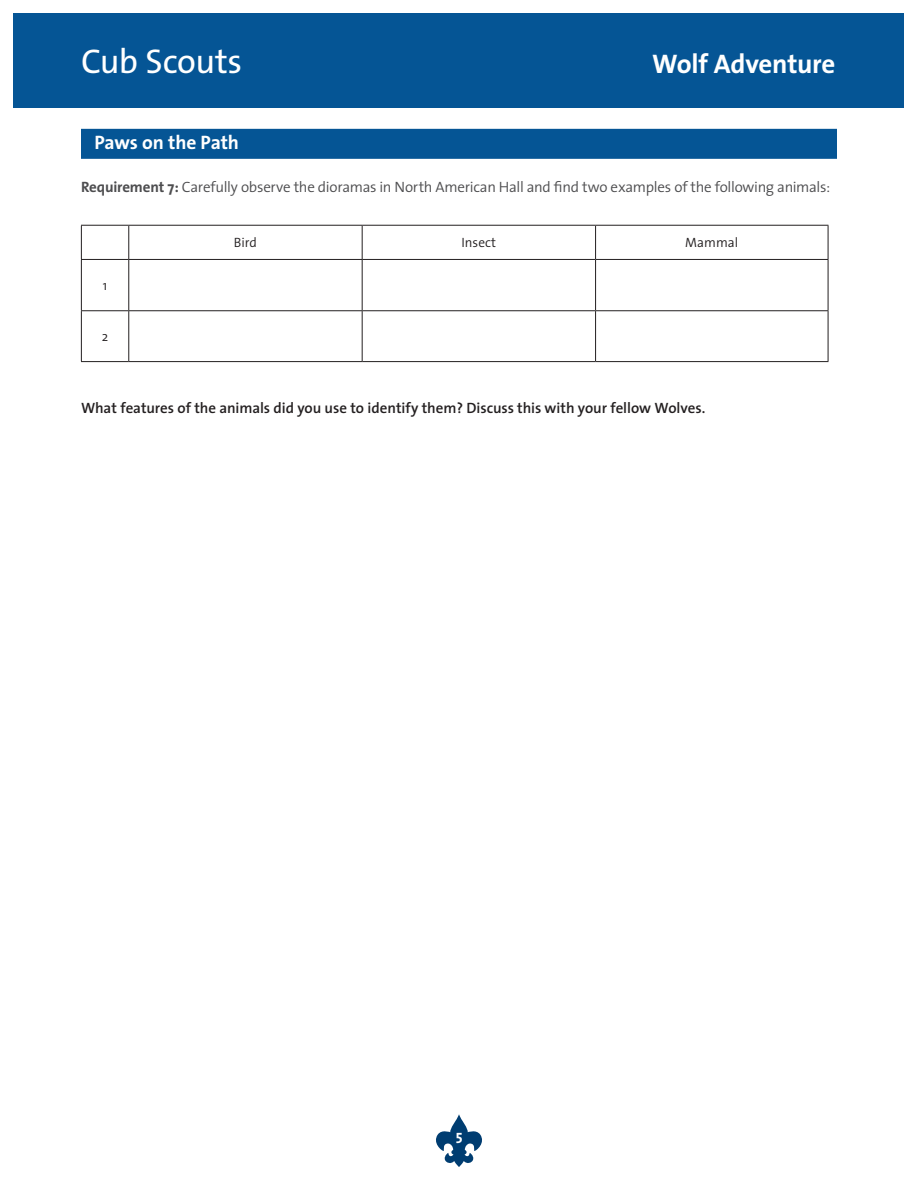
<style>
.page{position:relative;width:918px;height:1188px;background:#fff}
.page>*{position:absolute;margin:0;border:0;box-sizing:border-box;transform-origin:0 0}
.t1{font:34.5px "The Sans";letter-spacing:-.015em;color:#fff}
.t2{font:700 27px "The Sans";letter-spacing:-.01em;color:#fff}
.t3{font:700 19.5px "The Sans";letter-spacing:-.01em;color:#fff}
.t4{font:300 15px "The Sans";letter-spacing:-.015em;color:#4d4d4f}
.t5{font:600 15px "The Sans";letter-spacing:-.005em;color:#231f20}
.t6{font:15px "The Sans Bold Caps";color:#fff}
.t7{font:300 13.5px "The Sans";color:#231f20}
.s1{font-weight:700}
</style>
<div class="page">
<svg style="left:436px;top:1114px;width:46px;height:53px"></svg>
<div style="left:14px;top:14px;width:890px;height:94px;background:#055595"></div>
<div style="left:81px;top:129px;width:756px;height:30px;background:#055595"></div>
<hr style="left:81px;top:225px;width:48px;height:1px;background:#231f20">
<hr style="left:81px;top:226px;width:1px;height:33px;background:#231f20">
<hr style="left:129px;top:225px;width:233px;height:1px;background:#231f20">
<hr style="left:128px;top:226px;width:1px;height:33px;background:#231f20">
<hr style="left:362px;top:225px;width:234px;height:1px;background:#231f20">
<hr style="left:362px;top:226px;width:1px;height:33px;background:#231f20">
<hr style="left:596px;top:225px;width:232px;height:1px;background:#231f20">
<hr style="left:595px;top:226px;width:1px;height:33px;background:#231f20">
<hr style="left:828px;top:226px;width:1px;height:33px;background:#231f20">
<hr style="left:81px;top:259px;width:48px;height:1px;background:#231f20">
<hr style="left:81px;top:260px;width:1px;height:50px;background:#231f20">
<hr style="left:129px;top:259px;width:233px;height:1px;background:#231f20">
<hr style="left:128px;top:260px;width:1px;height:50px;background:#231f20">
<hr style="left:362px;top:259px;width:234px;height:1px;background:#231f20">
<hr style="left:362px;top:260px;width:1px;height:50px;background:#231f20">
<hr style="left:596px;top:259px;width:232px;height:1px;background:#231f20">
<hr style="left:595px;top:260px;width:1px;height:50px;background:#231f20">
<hr style="left:828px;top:260px;width:1px;height:50px;background:#231f20">
<hr style="left:81px;top:310px;width:48px;height:1px;background:#231f20">
<hr style="left:81px;top:311px;width:1px;height:50px;background:#231f20">
<hr style="left:129px;top:310px;width:233px;height:1px;background:#231f20">
<hr style="left:128px;top:311px;width:1px;height:50px;background:#231f20">
<hr style="left:362px;top:310px;width:234px;height:1px;background:#231f20">
<hr style="left:362px;top:311px;width:1px;height:50px;background:#231f20">
<hr style="left:596px;top:310px;width:232px;height:1px;background:#231f20">
<hr style="left:595px;top:311px;width:1px;height:50px;background:#231f20">
<hr style="left:828px;top:311px;width:1px;height:50px;background:#231f20">
<hr style="left:81px;top:361px;width:48px;height:1px;background:#231f20">
<hr style="left:129px;top:361px;width:233px;height:1px;background:#231f20">
<hr style="left:362px;top:361px;width:234px;height:1px;background:#231f20">
<hr style="left:596px;top:361px;width:232px;height:1px;background:#231f20">
<h1 class="t1" style="left:81px;top:33px;width:163px">Cub Scouts</h1>
<h2 class="t2" style="left:652px;top:42px;width:185px">Wolf Adventure</h2>
<h3 class="t3" style="left:94px;top:126px;width:146px">Paws on the Path</h3>
<p class="t4" style="left:81px;top:174px;width:751px"><span class="s1">Requirement 7:</span> Carefully observe the dioramas in North American Hall and find two examples of the following animals:</p>
<p class="t7" style="left:103px;top:274px;width:6px">1</p>
<p class="t7" style="left:102px;top:325px;width:8px">2</p>
<p class="t7" style="left:234px;top:232px;width:25px">Bird</p>
<p class="t7" style="left:461px;top:232px;width:36px">Insect</p>
<p class="t7" style="left:685px;top:232px;width:55px">Mammal</p>
<p class="t5" style="left:81px;top:395px;width:626px">What features of the animals did you use to identify them? Discuss this with your fellow Wolves.</p>
<p class="t6" style="left:456px;top:1125px;width:8px">5</p>
</div>
